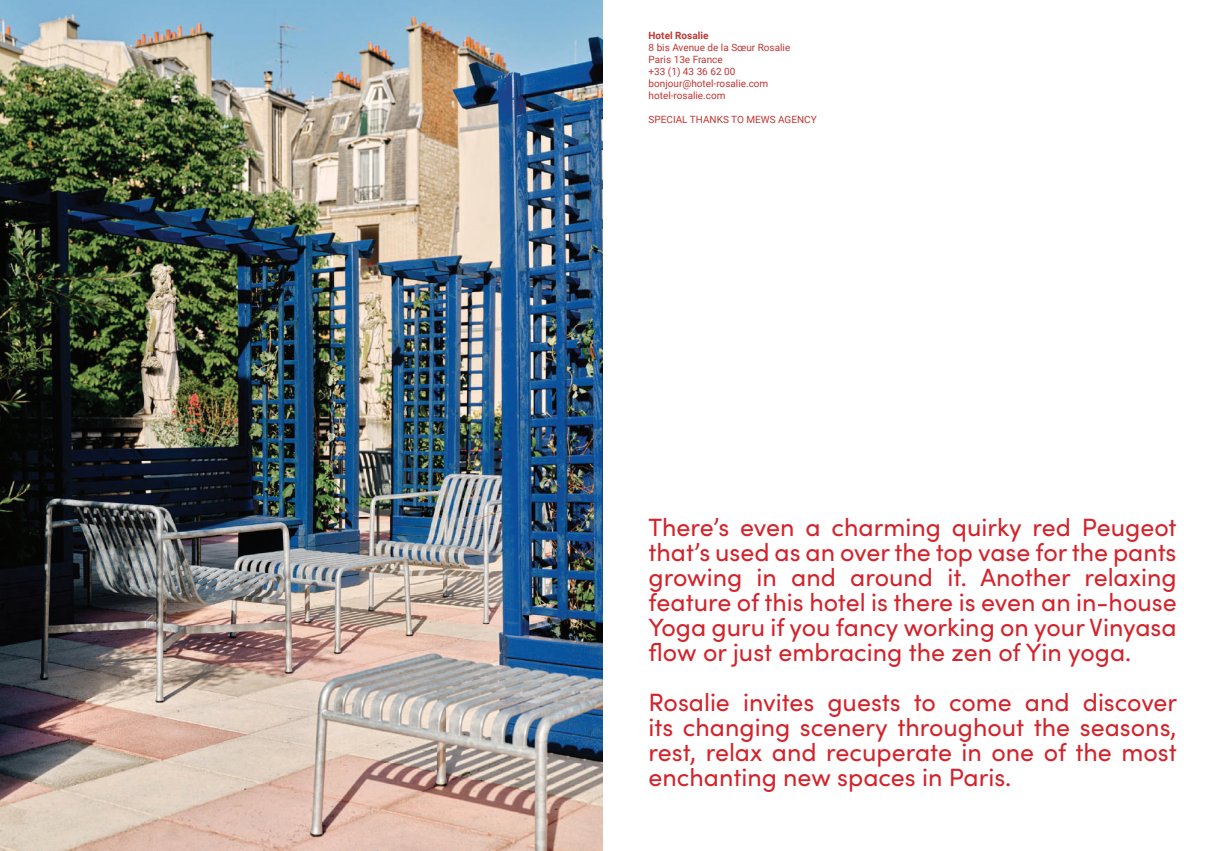
<style>
.page{position:relative;width:1205px;height:851px;background:#fff}
.page>*{position:absolute;margin:0;border:0;box-sizing:border-box;transform-origin:0 0}
.t1{font:25px/25px "Sofia Pro";color:#d3232b;text-align:justify}
.t2{font:10px/12px "Roboto";color:#c23532}
.t3{font:700 10px "Roboto";color:#c23532}
</style>
<div class="page">
<img style="left:0;top:0;width:602px;height:850px">
<p class="t3" style="left:648px;top:28px;width:61px">Hotel Rosalie</p>
<p class="t2" style="left:648px;top:41px;width:143px">8 bis Avenue de la Sœur Rosalie<br>Paris 13e France<br>+33 (1) 43 36 62 00 bonjour@hotel-rosalie.com hotel-rosalie.com</p>
<p class="t2" style="left:648px;top:113px;width:170px">SPECIAL THANKS TO MEWS AGENCY</p>
<p class="t1" style="left:648px;top:513px;width:530px">There’s even a charming quirky red Peugeot that’s used as an over the top vase for the pants growing in and around it. Another relaxing feature of this hotel is there is even an in-house Yoga guru if you fancy working on your Vinyasa flow or just embracing the zen of Yin yoga.</p>
<p class="t1" style="left:648px;top:688px;width:530px">Rosalie invites guests to come and discover its changing scenery throughout the seasons, rest, relax and recuperate in one of the most enchanting new spaces in Paris.</p>
</div>
